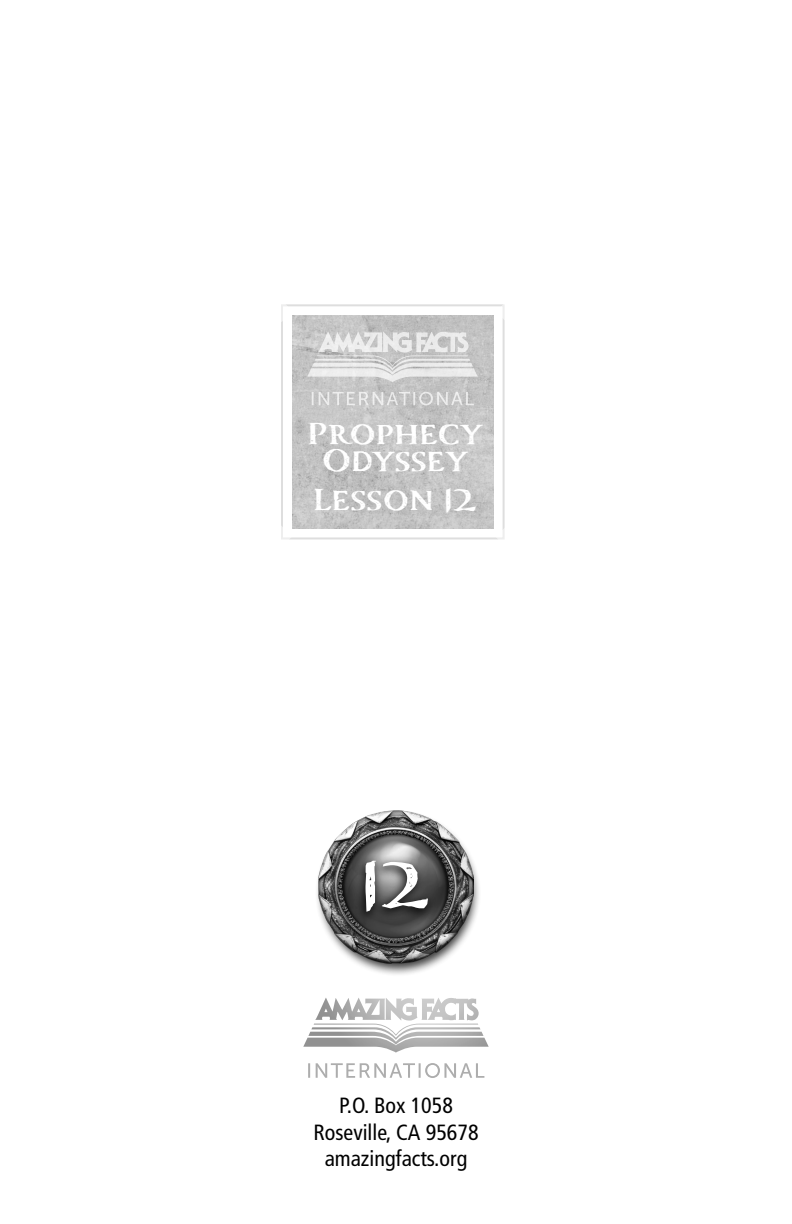
<style>
.page{position:relative;width:792px;height:1224px;background:#fff}
.page>*{position:absolute;margin:0;border:0;box-sizing:border-box;transform-origin:0 0}
.Compass_Numbers{font:700 80px "Carta Marina";color:#fff}
.Instructions{font:700 38px "Carta Marina";color:#fff}
.t1{font:condensed 22px "Frutiger LT Pro";color:#000}
</style>
<div class="page">
<img style="left:317px;top:866px;width:162px;height:109px">
<svg style="left:315px;top:998px;width:123px;height:22px"></svg>
<svg style="left:308px;top:1063px;width:176px;height:15px"></svg>
<svg style="left:281px;top:304px;width:224px;height:236px;fill:#c7c7c7"></svg>
<img style="left:318px;top:810px;width:156px;height:153px">
<div style="left:354px;top:854px;width:83px;height:70px;background:#000;opacity:.75"></div>
<p class="Instructions" style="left:307px;top:411px;width:177px">Prophecy</p>
<p class="Instructions" style="left:322px;top:438px;width:148px">Odyssey</p>
<p class="Instructions" style="left:313px;top:477px;width:165px">Lesson 12</p>
<p class="Compass_Numbers" style="left:363px;top:836px;width:68px">12</p>
<p class="t1" style="left:339px;top:1093px;width:115px">P.O. Box 1058</p>
<p class="t1" style="left:313px;top:1119px;width:167px">Roseville, CA 95678</p>
<p class="t1" style="left:325px;top:1146px;width:144px">amazingfacts.org</p>
</div>
